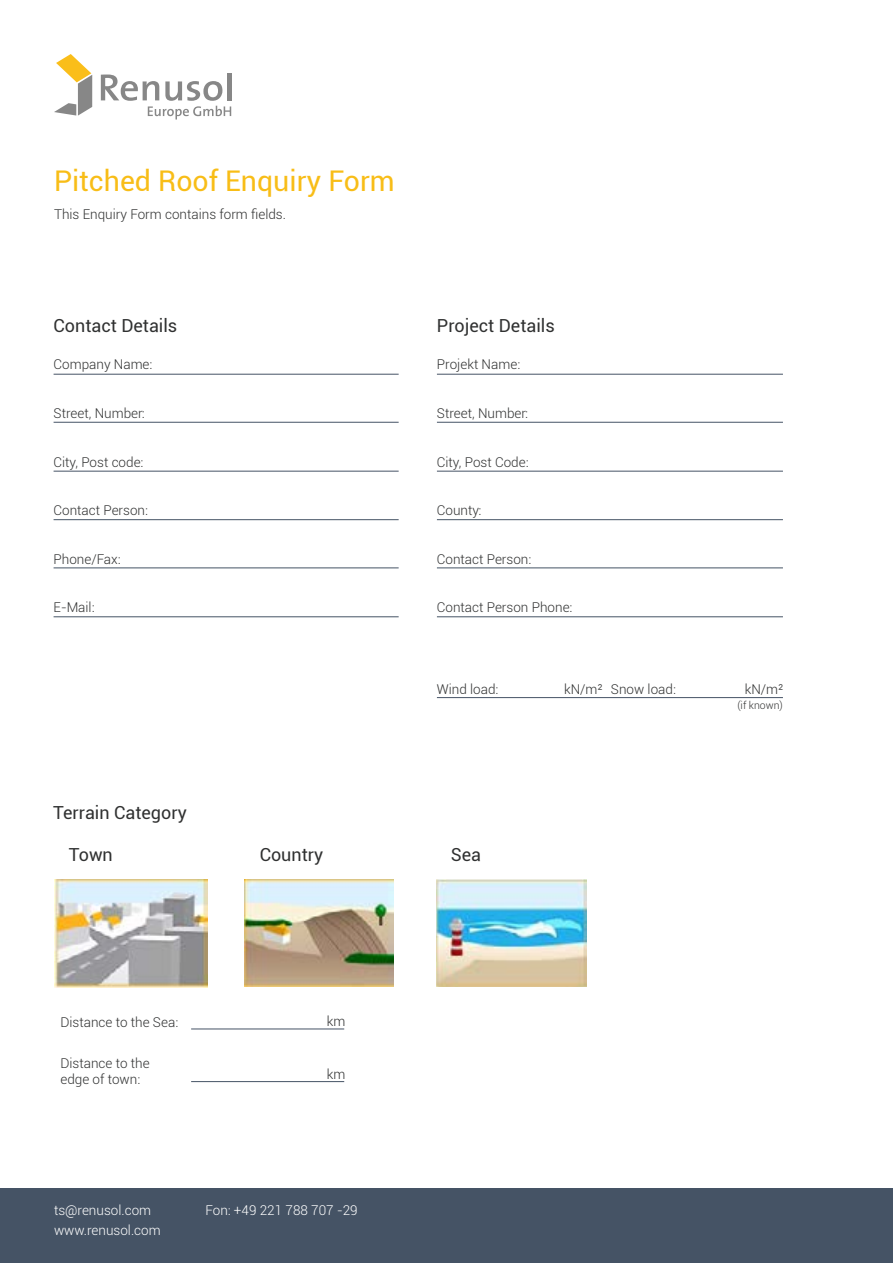
<style>
.page{position:relative;width:893px;height:1263px;background:#fff}
.page>*{position:absolute;margin:0;border:0;box-sizing:border-box;transform-origin:0 0}
.t1{font:28.5px "Roboto";color:#f8bd17}
.t2{font:18px "Roboto";color:#303131}
.t3{font:300 13.5px/16.5px "Roboto";color:#303131}
.t4{font:300 13.5px "Roboto";color:#fff}
.t5{font:300 10.5px "Roboto";color:#303131}
</style>
<div class="page">
<hr style="left:54px;top:374px;width:345px;height:1px;background:#455365">
<hr style="left:54px;top:422px;width:345px;height:1px;background:#455365">
<hr style="left:54px;top:471px;width:345px;height:1px;background:#455365">
<hr style="left:54px;top:519px;width:345px;height:1px;background:#455365">
<hr style="left:54px;top:568px;width:345px;height:1px;background:#455365">
<hr style="left:54px;top:616px;width:345px;height:1px;background:#455365">
<hr style="left:437px;top:374px;width:346px;height:1px;background:#455365">
<hr style="left:437px;top:422px;width:346px;height:1px;background:#455365">
<hr style="left:437px;top:471px;width:346px;height:1px;background:#455365">
<hr style="left:437px;top:519px;width:346px;height:1px;background:#455365">
<hr style="left:437px;top:568px;width:346px;height:1px;background:#455365">
<hr style="left:437px;top:616px;width:346px;height:1px;background:#455365">
<hr style="left:437px;top:697px;width:346px;height:1px;background:#455365">
<img style="left:54px;top:879px;width:153px;height:108px">
<img style="left:244px;top:879px;width:150px;height:107px">
<img style="left:436px;top:879px;width:150px;height:107px">
<hr style="left:191px;top:1029px;width:153px;height:1px;background:#455365">
<hr style="left:191px;top:1081px;width:153px;height:1px;background:#455365">
<div style="left:0;top:1188px;width:893px;height:75px;background:#455365"></div>
<hr style="left:227px;top:73px;width:4px;height:27px;background:#878787">
<svg style="left:54px;top:54px;width:38px;height:62px"></svg>
<svg style="left:101px;top:75px;width:130px;height:45px"></svg>
<h1 class="t1" style="left:54px;top:161px;width:342px">Pitched Roof Enquiry Form</h1>
<p class="t3" style="left:54px;top:205px;width:234px">This Enquiry Form contains form fields.</p>
<h2 class="t2" style="left:54px;top:313px;width:125px">Contact Details</h2>
<h2 class="t2" style="left:437px;top:313px;width:119px">Project Details</h2>
<p class="t3" style="left:54px;top:356px;width:100px">Company Name:</p>
<p class="t3" style="left:54px;top:405px;width:93px">Street, Number:</p>
<p class="t3" style="left:54px;top:453px;width:91px">City, Post code:</p>
<p class="t3" style="left:54px;top:502px;width:96px">Contact Person:</p>
<p class="t3" style="left:54px;top:550px;width:69px">Phone/Fax:</p>
<p class="t3" style="left:54px;top:599px;width:42px">E-Mail:</p>
<p class="t3" style="left:437px;top:356px;width:85px">Projekt Name:</p>
<p class="t3" style="left:437px;top:405px;width:93px">Street, Number:</p>
<p class="t3" style="left:437px;top:453px;width:93px">City, Post Code:</p>
<p class="t3" style="left:437px;top:502px;width:46px">County:</p>
<p class="t3" style="left:437px;top:550px;width:96px">Contact Person:</p>
<p class="t3" style="left:437px;top:599px;width:137px">Contact Person Phone:</p>
<p class="t3" style="left:437px;top:680px;width:63px">Wind load:</p>
<p class="t3" style="left:564px;top:680px;width:113px">kN/m² Snow load:</p>
<p class="t3" style="left:745px;top:680px;width:40px">kN/m²</p>
<h2 class="t2" style="left:53px;top:800px;width:135px">Terrain Category</h2>
<h2 class="t2" style="left:69px;top:842px;width:45px">Town</h2>
<h2 class="t2" style="left:260px;top:842px;width:65px">Country</h2>
<h2 class="t2" style="left:451px;top:842px;width:32px">Sea</h2>
<p class="t3" style="left:60px;top:1014px;width:119px">Distance to the Sea:</p>
<p class="t3" style="left:60px;top:1054px;width:91px">Distance to the edge of town:</p>
<p class="t3" style="left:327px;top:1013px;width:20px">km</p>
<p class="t3" style="left:327px;top:1065px;width:20px">km</p>
<p class="t4" style="left:54px;top:1201px;width:99px">ts@renusol.com</p>
<p class="t4" style="left:205px;top:1201px;width:154px">Fon: +49 221 788 707 -29</p>
<p class="t4" style="left:54px;top:1220px;width:108px">www.renusol.com</p>
<p class="t5" style="left:737px;top:698px;width:47px">(if known)</p>
</div>
